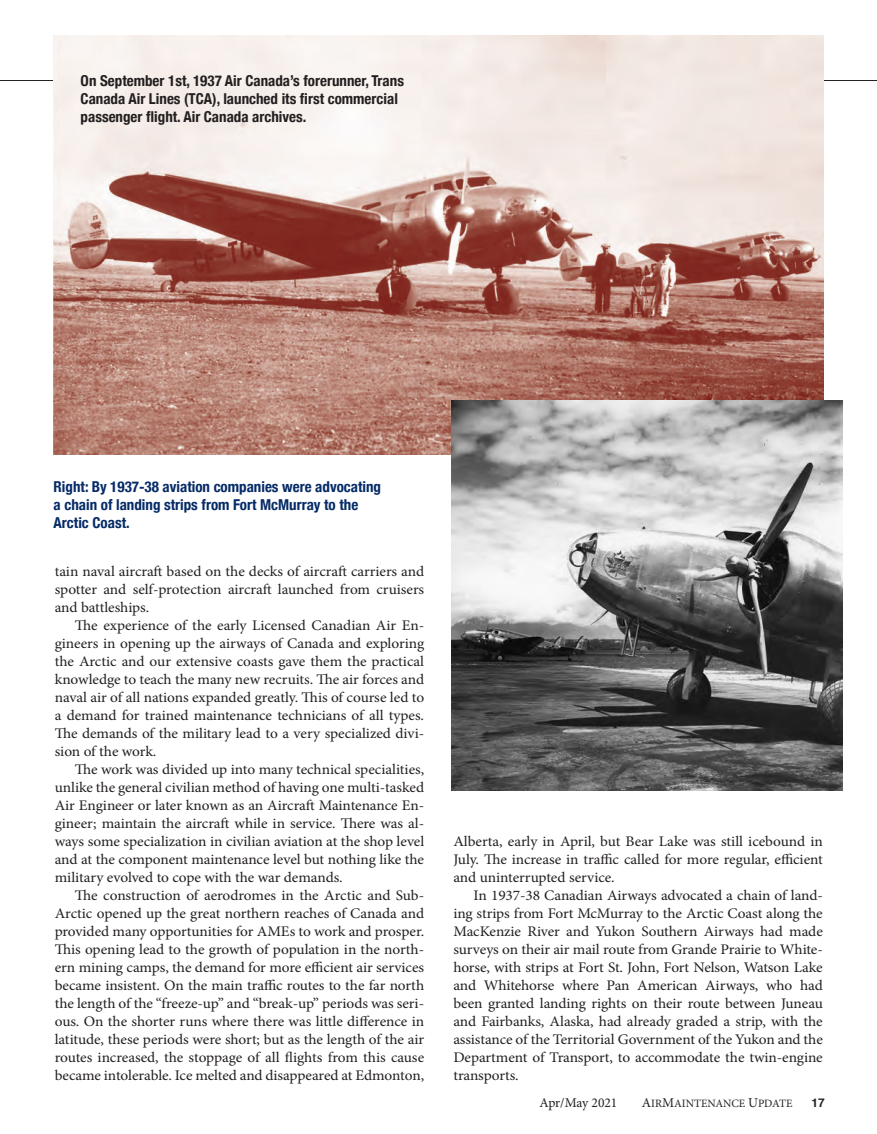
<style>
.page{position:relative;width:877px;height:1134px;background:#fff}
.page>*{position:absolute;margin:0;border:0;box-sizing:border-box;transform-origin:0 0}
.cutline{font:700 condensed 15px/18px "Helvetica Neue";color:#231f20}
.contents_departments{font:700 condensed 15px/18px "Helvetica Neue";color:#052a66}
.body_copy_-_indent{font:14.7px/18px "Minion Pro";letter-spacing:-.005em;color:#231f20;text-align:justify;scale:1.05 1}
.t1{font:13.5px "Minion Pro";letter-spacing:-.01em;color:#231f20}
.t2{font:700 12px "Helvetica";color:#231f20}
.t3{font:11.25px "Minion Pro";color:#231f20}
.s1{font-size:13.5px}
</style>
<div class="page">
<hr style="left:0;top:80px;width:877px;height:1px;background:#231f20">
<img style="left:54px;top:35px;width:770px;height:419px">
<img style="left:451px;top:400px;width:392px;height:390px">
<p class="cutline" style="left:81px;top:71px;width:325px">On September 1st, 1937 Air Canada’s forerunner, Trans<br>Canada Air Lines (TCA), launched its first commercial passenger flight. Air Canada archives.</p>
<p class="contents_departments" style="left:54px;top:476px;width:329px">Right: By 1937-38 aviation companies were advocating a chain of landing strips from Fort McMurray to the<br>Arctic Coast.</p>
<p class="body_copy_-_indent" style="left:55px;top:562px;width:353px">tain naval aircraft based on the decks of aircraft carriers and spotter and self-protection aircraft launched from cruisers and battleships.</p>
<p class="body_copy_-_indent" style="left:55px;top:616px;width:353px;text-indent:20px">The experience of the early Licensed Canadian Air En&shy;gineers in opening up the airways of Canada and exploring the Arctic and our extensive coasts gave them the practical knowledge to teach the many new recruits. The air forces and naval air of all nations expanded greatly. This of course led to a demand for trained maintenance technicians of all types.<br>The demands of the military lead to a very specialized divi&shy;sion of the work.</p>
<p class="body_copy_-_indent" style="left:55px;top:760px;width:353px;text-indent:20px">The work was divided up into many technical specialities, unlike the general civilian method of having one multi-tasked Air Engineer or later known as an Aircraft Maintenance En&shy;gineer; maintain the aircraft while in service. There was al&shy;ways some specialization in civilian aviation at the shop level and at the component maintenance level but nothing like the military evolved to cope with the war demands.</p>
<p class="body_copy_-_indent" style="left:55px;top:886px;width:353px;text-indent:20px">The construction of aerodromes in the Arctic and Sub-Arctic opened up the great northern reaches of Canada and provided many opportunities for AMEs to work and prosper.<br>This opening lead to the growth of population in the north&shy;ern mining camps, the demand for more efficient air services became insistent. On the main traffic routes to the far north the length of the “freeze-up” and “break-up” periods was seri&shy;ous. On the shorter runs where there was little difference in latitude, these periods were short; but as the length of the air routes increased, the stoppage of all flights from this cause became intolerable. Ice melted and disappeared at Edmonton,</p>
<p class="body_copy_-_indent" style="left:453px;top:832px;width:353px">Alberta, early in April, but Bear Lake was still icebound in July. The increase in traffic called for more regular, efficient and uninterrupted service.</p>
<p class="body_copy_-_indent" style="left:453px;top:886px;width:353px;text-indent:20px">In 1937-38 Canadian Airways advocated a chain of land&shy;ing strips from Fort McMurray to the Arctic Coast along the MacKenzie River and Yukon Southern Airways had made surveys on their air mail route from Grande Prairie to White&shy;horse, with strips at Fort St. John, Fort Nelson, Watson Lake and Whitehorse where Pan American Airways, who had been granted landing rights on their route between Juneau and Fairbanks, Alaska, had already graded a strip, with the assistance of the Territorial Government of the Yukon and the Department of Transport, to accommodate the twin-engine transports.</p>
<p class="t1" style="left:539px;top:1093px;width:79px">Apr/May 2021</p>
<p class="t3" style="left:642px;top:1095px;width:152px"><span class="s1">A</span>IR<span class="s1">M</span>AINTENANCE <span class="s1">U</span>PDATE</p>
<p class="t2" style="left:811px;top:1092px;width:15px">17</p>
</div>
